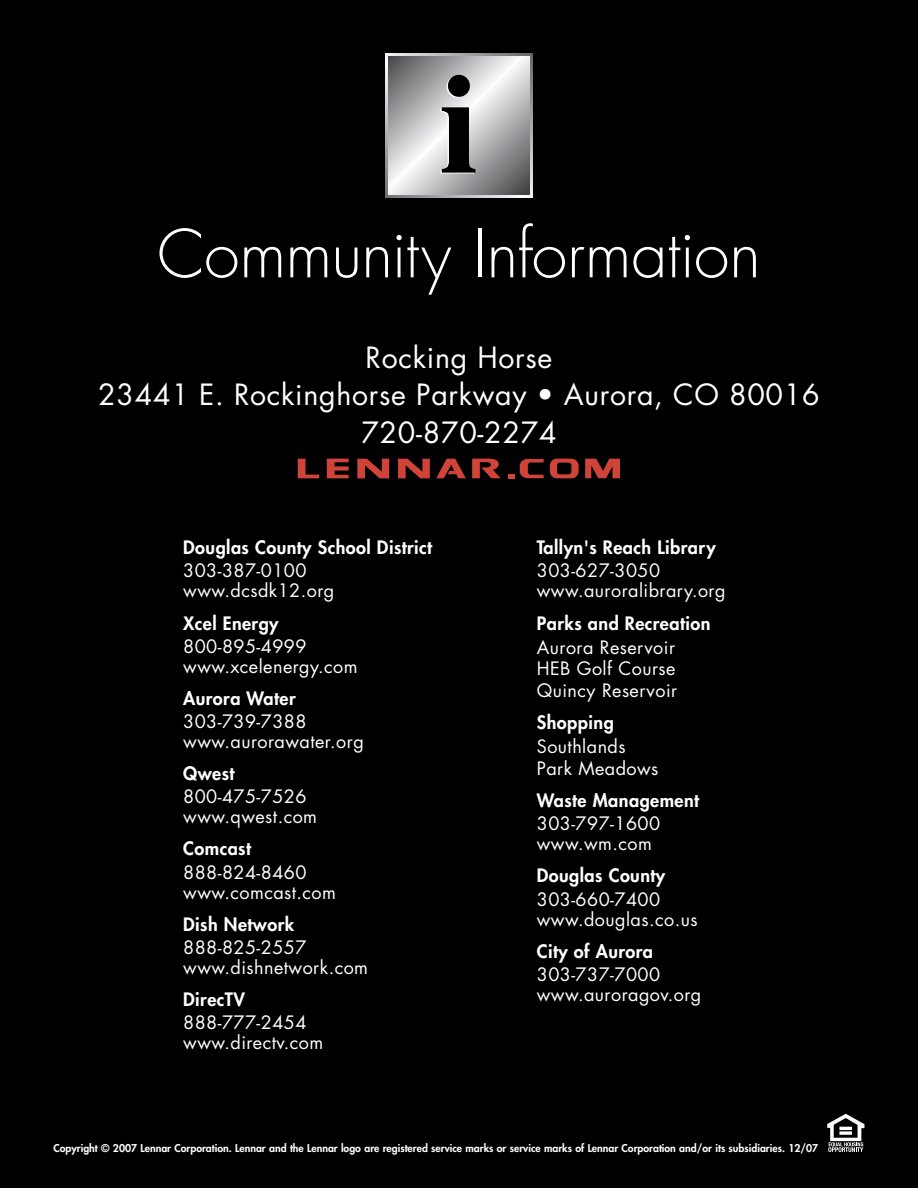
<style>
.page{position:relative;width:918px;height:1188px;background:#000}
.page>*{position:absolute;margin:0;border:0;box-sizing:border-box;transform-origin:0 0}
.t1{font:300 64.5px "Futura";letter-spacing:-.01em;color:#fff}
.t2{font:28.5px/37.5px "Futura";letter-spacing:.025em;color:#fff;text-align:center}
.t3{font:18px/20.1px "Futura";letter-spacing:.025em;color:#fff}
.t4{font:800 18px "Futura";letter-spacing:.025em;color:#fff}
.t5{font:800 10.5px "Futura";color:#fff}
</style>
<div class="page">
<svg style="left:386px;top:54px;width:146px;height:144px;background:#adaeb0"></svg>
<svg style="left:389px;top:57px;width:140px;height:138px;background:#b4b5b7"></svg>
<svg style="left:440px;top:75px;width:36px;height:99px"></svg>
<svg style="left:298px;top:459px;width:21px;height:19px"></svg>
<svg style="left:327px;top:459px;width:22px;height:19px"></svg>
<svg style="left:357px;top:459px;width:32px;height:19px"></svg>
<svg style="left:398px;top:459px;width:32px;height:19px"></svg>
<svg style="left:436px;top:459px;width:30px;height:19px"></svg>
<svg style="left:508px;top:474px;width:6px;height:4px"></svg>
<svg style="left:520px;top:459px;width:24px;height:19px"></svg>
<svg style="left:550px;top:459px;width:29px;height:19px"></svg>
<svg style="left:585px;top:459px;width:35px;height:19px"></svg>
<svg style="left:472px;top:459px;width:29px;height:19px"></svg>
<svg style="left:827px;top:1114px;width:37px;height:38px"></svg>
<h1 class="t1" style="left:157px;top:215px;width:605px">Community Information</h1>
<h2 class="t2" style="left:98px;top:339px;width:723px">Rocking Horse<br>23441 E. Rockinghorse Parkway • Aurora, CO 80016<br>720-870-2274</h2>
<p class="t4" style="left:183px;top:536px;width:251px">Douglas County School District</p>
<p class="t3" style="left:183px;top:561px;width:153px">303-387-0100 www.dcsdk12.org</p>
<p class="t4" style="left:183px;top:612px;width:97px">Xcel Energy</p>
<p class="t3" style="left:183px;top:636px;width:176px">800-895-4999 www.xcelenergy.com</p>
<p class="t4" style="left:183px;top:687px;width:114px">Aurora Water</p>
<p class="t3" style="left:183px;top:711px;width:182px">303-739-7388 www.aurorawater.org</p>
<p class="t4" style="left:183px;top:762px;width:53px">Qwest</p>
<p class="t3" style="left:183px;top:787px;width:135px">800-475-7526 www.qwest.com</p>
<p class="t4" style="left:183px;top:837px;width:69px">Comcast</p>
<p class="t3" style="left:183px;top:862px;width:154px">888-824-8460 www.comcast.com</p>
<p class="t4" style="left:183px;top:913px;width:113px">Dish Network</p>
<p class="t3" style="left:183px;top:937px;width:186px">888-825-2557 www.dishnetwork.com</p>
<p class="t4" style="left:183px;top:988px;width:63px">DirecTV</p>
<p class="t3" style="left:183px;top:1013px;width:142px">888-777-2454 www.directv.com</p>
<p class="t4" style="left:537px;top:536px;width:181px">Tallyn's Reach Library</p>
<p class="t3" style="left:537px;top:561px;width:190px">303-627-3050 www.auroralibrary.org</p>
<p class="t4" style="left:537px;top:612px;width:175px">Parks and Recreation</p>
<p class="t3" style="left:537px;top:637px;width:142px;line-height:21.6px;text-align:justify">Aurora Reservoir HEB Golf Course Quincy Reservoir</p>
<p class="t4" style="left:537px;top:711px;width:78px">Shopping</p>
<p class="t3" style="left:537px;top:736px;width:123px;line-height:21.6px">Southlands<br>Park Meadows</p>
<p class="t4" style="left:537px;top:789px;width:164px">Waste Management</p>
<p class="t3" style="left:537px;top:814px;width:125px">303-797-1600 www.wm.com</p>
<p class="t4" style="left:537px;top:864px;width:130px">Douglas County</p>
<p class="t3" style="left:537px;top:889px;width:162px">303-660-7400 www.douglas.co.us</p>
<p class="t4" style="left:537px;top:940px;width:118px">City of Aurora</p>
<p class="t3" style="left:537px;top:964px;width:166px">303-737-7000 www.auroragov.org</p>
<p class="t5" style="left:53px;top:1141px;width:766px">Copyright © 2007 Lennar Corporation. Lennar and the Lennar logo are registered service marks or service marks of Lennar Corporation and/or its subsidiaries. 12/07</p>
</div>
